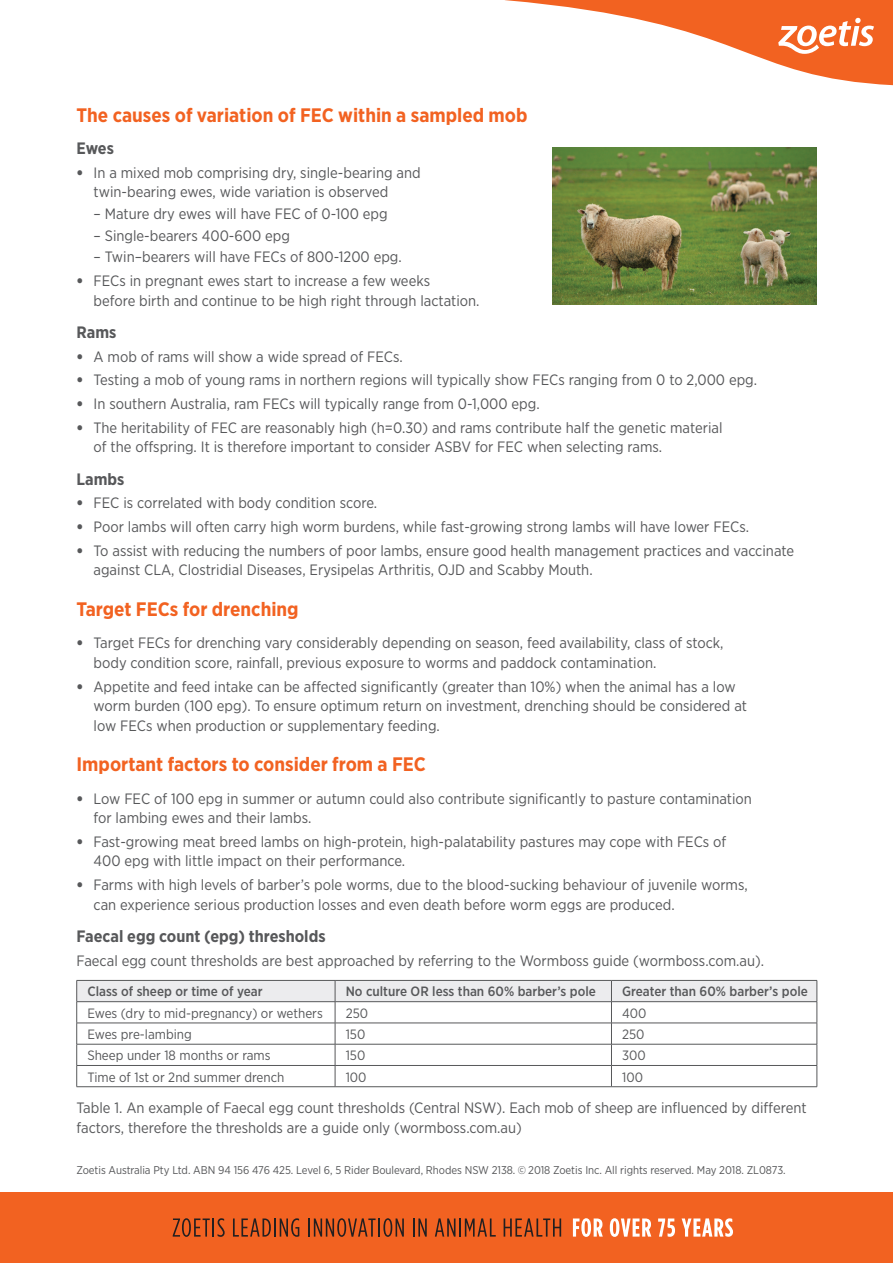
<style>
.page{position:relative;width:893px;height:1263px;background:#fff}
.page>*{position:absolute;margin:0;border:0;box-sizing:border-box;transform-origin:0 0}
.t1{font:700 19.5px "Gotham Narrow";color:#f26221}
.t2{font:700 16.5px "Gotham Narrow";color:#57585a}
.t3{font:15px/19.5px "Gotham Narrow";color:#57585a}
.t4{font:13.5px "Gotham Narrow";color:#57585a}
.t5{font:500 13.5px "Gotham Narrow";color:#57585a}
.t6{font:11.25px "Gotham Narrow";letter-spacing:-.005em;color:#57585a}
.s1{font-weight:900}
</style>
<div class="page">
<div style="left:0;top:1192px;width:893px;height:71px;background:#f26221"></div>
<svg style="left:173px;top:1218px;width:52px;height:19px"></svg>
<svg style="left:233px;top:1218px;width:66px;height:19px"></svg>
<svg style="left:308px;top:1218px;width:96px;height:19px"></svg>
<svg style="left:413px;top:1218px;width:14px;height:18px"></svg>
<svg style="left:435px;top:1218px;width:61px;height:18px"></svg>
<svg style="left:504px;top:1218px;width:57px;height:18px"></svg>
<svg style="left:573px;top:1218px;width:30px;height:19px"></svg>
<svg style="left:610px;top:1218px;width:41px;height:19px"></svg>
<svg style="left:658px;top:1218px;width:17px;height:19px"></svg>
<svg style="left:682px;top:1218px;width:51px;height:19px"></svg>
<svg style="left:505px;top:0;width:388px;height:85px"></svg>
<svg style="left:76px;top:980px;width:742px;height:106px"></svg>
<hr style="left:77px;top:1086px;width:258px;height:1px;background:#57585a">
<hr style="left:335px;top:1086px;width:276px;height:1px;background:#57585a">
<hr style="left:611px;top:1086px;width:206px;height:1px;background:#57585a">
<img style="left:553px;top:148px;width:263px;height:157px">
<p class="t1" style="left:77px;top:103px;width:452px">The causes of variation of FEC within a sampled mob</p>
<p class="t2" style="left:77px;top:138px;width:39px">Ewes</p>
<p class="t3" style="left:94px;top:163px;width:329px;text-indent:-17px"><span class="s1">•</span> In a mixed mob comprising dry, single-bearing and twin-bearing ewes, wide variation is observed</p>
<p class="t3" style="left:94px;top:204px;width:296px">– Mature dry ewes will have FEC of 0-100 epg</p>
<p class="t3" style="left:94px;top:225px;width:198px">– Single-bearers 400-600 epg</p>
<p class="t3" style="left:94px;top:247px;width:310px">– Twin–bearers will have FECs of 800-1200 epg.</p>
<p class="t3" style="left:94px;top:271px;width:388px;text-indent:-17px"><span class="s1">•</span> FECs in pregnant ewes start to increase a few weeks<br>before birth and continue to be high right through lactation.</p>
<p class="t2" style="left:77px;top:321px;width:41px">Rams</p>
<p class="t3" style="left:77px;top:346px;width:328px"><span class="s1">•</span> A mob of rams will show a wide spread of FECs.</p>
<p class="t3" style="left:77px;top:370px;width:682px"><span class="s1">•</span> Testing a mob of young rams in northern regions will typically show FECs ranging from 0 to 2,000 epg.</p>
<p class="t3" style="left:77px;top:394px;width:465px"><span class="s1">•</span> In southern Australia, ram FECs will typically range from 0-1,000 epg.</p>
<p class="t3" style="left:94px;top:417px;width:630px;text-indent:-17px"><span class="s1">•</span> The heritability of FEC are reasonably high (h=0.30) and rams contribute half the genetic material of the offspring. It is therefore important to consider ASBV for FEC when selecting rams.</p>
<p class="t2" style="left:77px;top:468px;width:49px">Lambs</p>
<p class="t3" style="left:77px;top:493px;width:302px"><span class="s1">•</span> FEC is correlated with body condition score.</p>
<p class="t3" style="left:77px;top:517px;width:674px"><span class="s1">•</span> Poor lambs will often carry high worm burdens, while fast-growing strong lambs will have lower FECs.</p>
<p class="t3" style="left:94px;top:540px;width:702px;text-indent:-17px"><span class="s1">•</span> To assist with reducing the numbers of poor lambs, ensure good health management practices and vaccinate against CLA, Clostridial Diseases, Erysipelas Arthritis, OJD and Scabby Mouth.</p>
<p class="t1" style="left:77px;top:597px;width:224px">Target FECs for drenching</p>
<p class="t3" style="left:94px;top:633px;width:632px;text-indent:-17px"><span class="s1">•</span> Target FECs for drenching vary considerably depending on season, feed availability, class of stock, body condition score, rainfall, previous exposure to worms and paddock contamination.</p>
<p class="t3" style="left:94px;top:676px;width:655px;text-indent:-17px"><span class="s1">•</span> Appetite and feed intake can be affected significantly (greater than 10%) when the animal has a low worm burden (100 epg). To ensure optimum return on investment, drenching should be considered at low FECs when production or supplementary feeding.</p>
<p class="t1" style="left:77px;top:752px;width:351px">Important factors to consider from a FEC</p>
<p class="t3" style="left:94px;top:788px;width:660px;text-indent:-17px"><span class="s1">•</span> Low FEC of 100 epg in summer or autumn could also contribute significantly to pasture contamination for lambing ewes and their lambs.</p>
<p class="t3" style="left:94px;top:832px;width:634px;text-indent:-17px"><span class="s1">•</span> Fast-growing meat breed lambs on high-protein, high-palatability pastures may cope with FECs of<br>400 epg with little impact on their performance.</p>
<p class="t3" style="left:94px;top:875px;width:656px;text-indent:-17px"><span class="s1">•</span> Farms with high levels of barber’s pole worms, due to the blood-sucking behaviour of juvenile worms, can experience serious production losses and even death before worm eggs are produced.</p>
<p class="t2" style="left:77px;top:925px;width:251px">Faecal egg count (epg) thresholds</p>
<p class="t3" style="left:77px;top:950px;width:689px">Faecal egg count thresholds are best approached by referring to the Wormboss guide (wormboss.com.au).</p>
<p class="t5" style="left:87px;top:983px;width:177px">Class of sheep or time of year</p>
<p class="t5" style="left:346px;top:983px;width:252px">No culture OR less than 60% barber’s pole</p>
<p class="t5" style="left:622px;top:983px;width:187px">Greater than 60% barber’s pole</p>
<p class="t4" style="left:87px;top:1004px;width:237px">Ewes (dry to mid-pregnancy) or wethers</p>
<p class="t4" style="left:346px;top:1004px;width:24px">250</p>
<p class="t4" style="left:622px;top:1004px;width:26px">400</p>
<p class="t4" style="left:87px;top:1026px;width:106px">Ewes pre-lambing</p>
<p class="t4" style="left:346px;top:1026px;width:21px">150</p>
<p class="t4" style="left:622px;top:1026px;width:24px">250</p>
<p class="t4" style="left:87px;top:1047px;width:185px">Sheep under 18 months or rams</p>
<p class="t4" style="left:346px;top:1047px;width:21px">150</p>
<p class="t4" style="left:622px;top:1047px;width:25px">300</p>
<p class="t4" style="left:87px;top:1068px;width:199px">Time of 1st or 2nd summer drench</p>
<p class="t4" style="left:346px;top:1068px;width:22px">100</p>
<p class="t4" style="left:622px;top:1068px;width:22px">100</p>
<p class="t3" style="left:77px;top:1098px;width:731px">Table 1. An example of Faecal egg count thresholds (Central NSW). Each mob of sheep are influenced by different factors, therefore the thresholds are a guide only (wormboss.com.au)</p>
<p class="t6" style="left:77px;top:1162px;width:711px">Zoetis Australia Pty Ltd. ABN 94 156 476 425. Level 6, 5 Rider Boulevard, Rhodes NSW 2138. © 2018 Zoetis Inc. All rights reserved. May 2018. ZL0873.</p>
</div>
